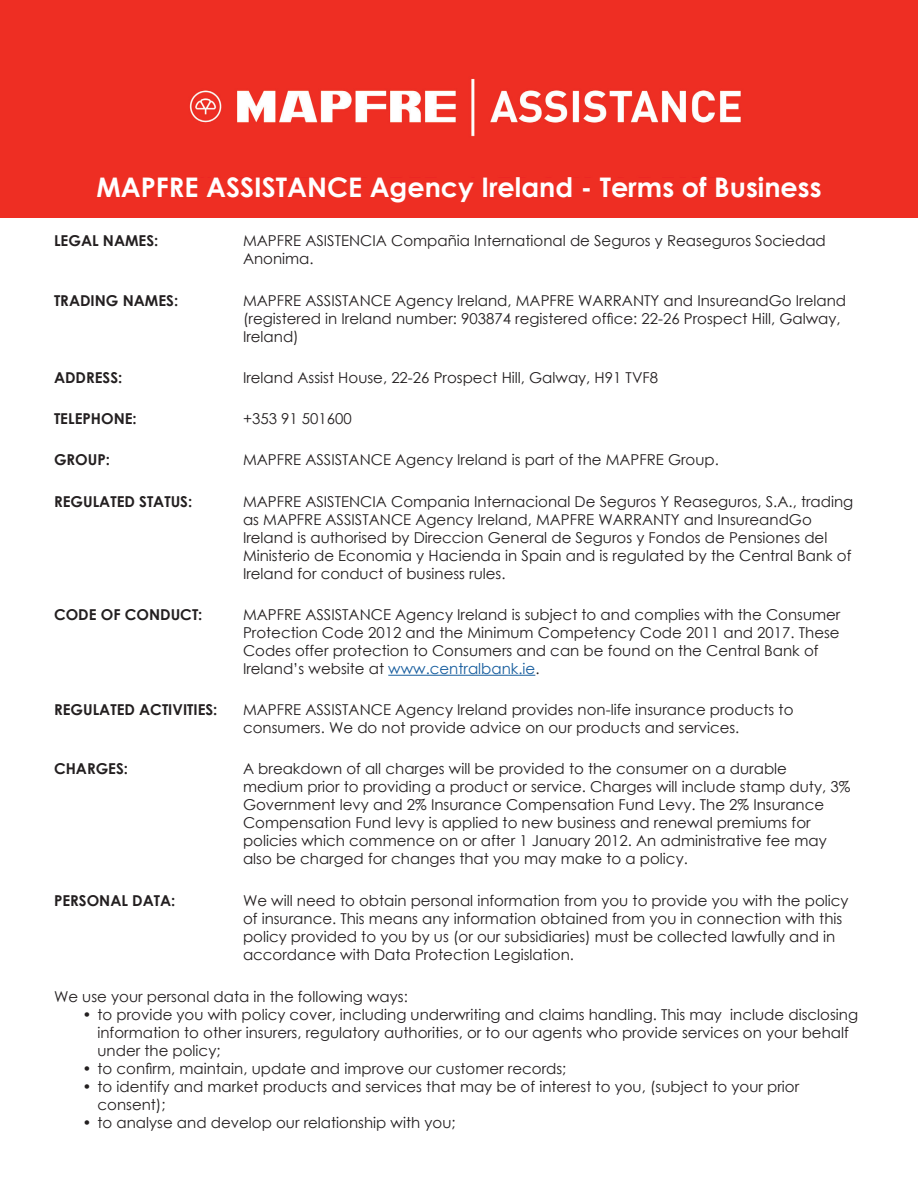
<style>
.page{position:relative;width:918px;height:1188px;background:#fff}
.page>*{position:absolute;margin:0;border:0;box-sizing:border-box;transform-origin:0 0}
.t1{font:700 27px "Century Gothic";color:#fff}
.t2{font:15px/18px "Century Gothic";color:#231f20}
.t3{font:700 15px "Century Gothic";color:#231f20}
.s1{color:#175d9e}
</style>
<div class="page">
<div style="left:0;top:0;width:918px;height:218px;background:#ee2e23"></div>
<img style="left:189px;top:78px;width:552px;height:59px">
<hr style="left:388px;top:675px;width:147px;height:1px;background:#175d9e">
<p class="t1" style="left:96px;top:167px;width:727px">MAPFRE ASSISTANCE Agency Ireland - Terms of Business</p>
<p class="t3" style="left:54px;top:229px;width:106px">LEGAL NAMES:</p>
<p class="t2" style="left:243px;top:232px;width:584px">MAPFRE ASISTENCIA Compañia International de Seguros y Reaseguros Sociedad<br>Anonima.</p>
<p class="t3" style="left:54px;top:289px;width:126px">TRADING NAMES:</p>
<p class="t2" style="left:243px;top:291px;width:605px">MAPFRE ASSISTANCE Agency Ireland, MAPFRE WARRANTY and InsureandGo Ireland (registered in Ireland number: 903874 registered office: 22-26 Prospect Hill, Galway,<br>Ireland)</p>
<p class="t3" style="left:54px;top:366px;width:70px">ADDRESS:</p>
<p class="t2" style="left:243px;top:368px;width:417px">Ireland Assist House, 22-26 Prospect Hill, Galway, H91 TVF8</p>
<p class="t3" style="left:54px;top:407px;width:84px">TELEPHONE:</p>
<p class="t2" style="left:243px;top:409px;width:110px">+353 91 501600</p>
<p class="t3" style="left:54px;top:448px;width:58px">GROUP:</p>
<p class="t2" style="left:243px;top:451px;width:477px">MAPFRE ASSISTANCE Agency Ireland is part of the MAPFRE Group.</p>
<p class="t3" style="left:54px;top:490px;width:140px">REGULATED STATUS:</p>
<p class="t2" style="left:243px;top:492px;width:612px">MAPFRE ASISTENCIA Compania Internacional De Seguros Y Reaseguros, S.A., trading as MAPFRE ASSISTANCE Agency Ireland, MAPFRE WARRANTY and InsureandGo Ireland is authorised by Direccion General de Seguros y Fondos de Pensiones del Ministerio de Economia y Hacienda in Spain and is regulated by the Central Bank of Ireland for conduct of business rules.</p>
<p class="t3" style="left:54px;top:603px;width:150px">CODE OF CONDUCT:</p>
<p class="t2" style="left:243px;top:605px;width:599px">MAPFRE ASSISTANCE Agency Ireland is subject to and complies with the Consumer Protection Code 2012 and the Minimum Competency Code 2011 and 2017. These Codes offer protection to Consumers and can be found on the Central Bank of Ireland’s website at <span class="s1">www.centralbank.ie</span>.</p>
<p class="t3" style="left:54px;top:698px;width:165px">REGULATED ACTIVITIES:</p>
<p class="t2" style="left:243px;top:700px;width:552px">MAPFRE ASSISTANCE Agency Ireland provides non-life insurance products to</p>
<p class="t2" style="left:243px;top:718px;width:498px">consumers. We do not provide advice on our products and services.</p>
<p class="t2" style="left:243px;top:760px;width:609px">A breakdown of all charges will be provided to the consumer on a durable medium prior to providing a product or service. Charges will include stamp duty, 3% Government levy and 2% Insurance Compensation Fund Levy. The 2% Insurance Compensation Fund levy is applied to new business and renewal premiums for policies which commence on or after 1 January 2012. An administrative fee may also be charged for changes that you may make to a policy.</p>
<p class="t2" style="left:243px;top:891px;width:607px">We will need to obtain personal information from you to provide you with the policy of insurance. This means any information obtained from you in connection with this policy provided to you by us (or our subsidiaries) must be collected lawfully and in accordance with Data Protection Legislation.</p>
<p class="t2" style="left:54px;top:987px;width:355px">We use your personal data in the following ways:</p>
<p class="t2" style="left:98px;top:1005px;width:762px;text-indent:-15px">• to provide you with policy cover, including underwriting and claims handling. This may include disclosing information to other insurers, regulatory authorities, or to our agents who provide services on your behalf under the policy;</p>
<p class="t2" style="left:82px;top:1059px;width:485px">• to confirm, maintain, update and improve our customer records;</p>
<p class="t2" style="left:98px;top:1077px;width:703px;text-indent:-15px">• to identify and market products and services that may be of interest to you, (subject to your prior consent);</p>
<p class="t2" style="left:82px;top:1113px;width:375px">• to analyse and develop our relationship with you;</p>
<p class="t3" style="left:54px;top:757px;width:76px">CHARGES:</p>
<p class="t3" style="left:54px;top:889px;width:123px">PERSONAL DATA:</p>
</div>
